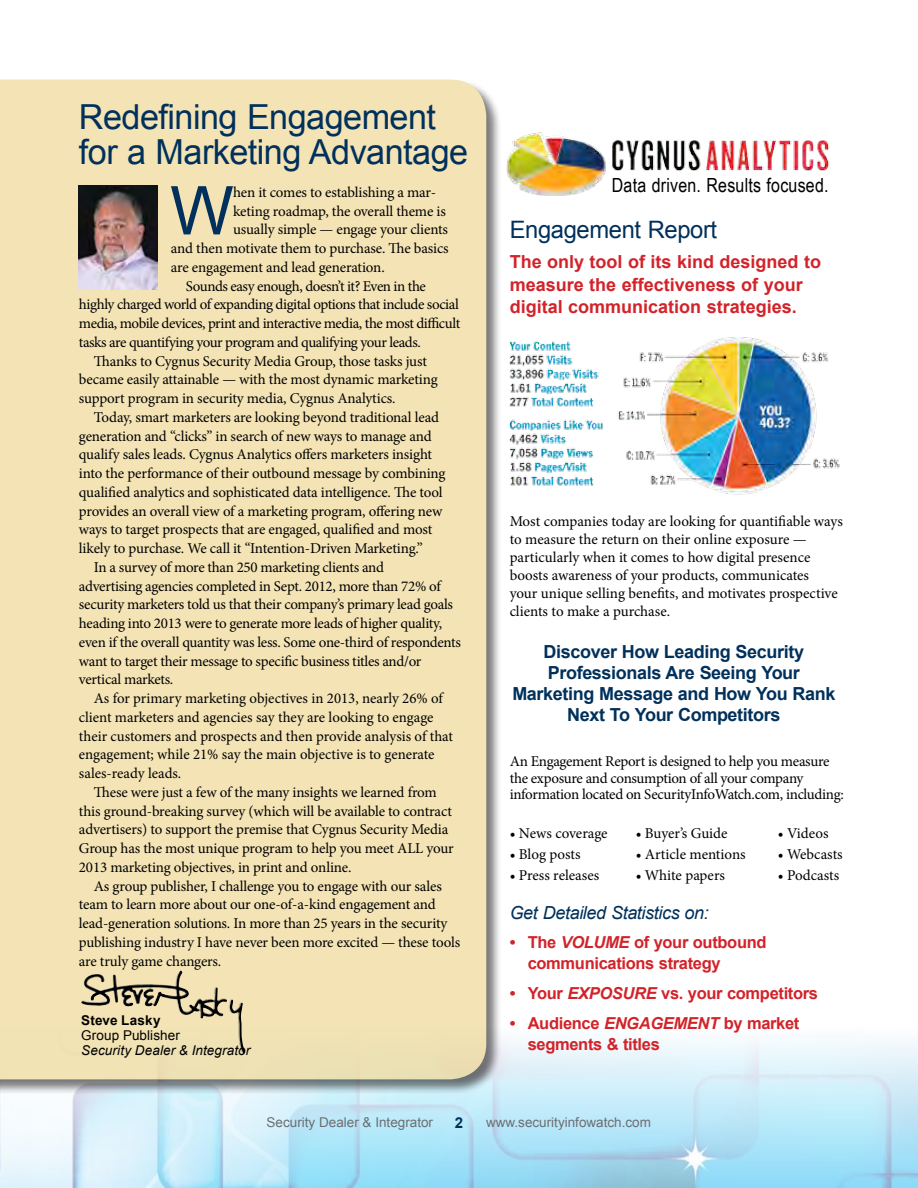
<style>
.page{position:relative;width:918px;height:1188px;background:#fff}
.page>*{position:absolute;margin:0;border:0;box-sizing:border-box;transform-origin:0 0}
.t1{font:67.35px "Arial";color:#00305b}
.t2{font:34.5px/34.5px "Arial";letter-spacing:-.015em;color:#00305b}
.t3{font:24px "Arial";letter-spacing:-.015em;color:#00305b}
.t4{font:19.5px "Arial Narrow";letter-spacing:.01em;color:#000}
.t5{font:700 18px/21px "Arial";letter-spacing:-.02em;color:#00305b;text-align:center}
.t6{font:700 18px/22.5px "Arial";color:#d2232a}
.t7{font:italic 18px "Arial";letter-spacing:-.02em;color:#00305b}
.t8{font:700 16.5px/21px "Arial";letter-spacing:-.02em;color:#d2232a}
.t9{font:15px/18px "Minion Pro";letter-spacing:-.015em;color:#000}
.t10{font:700 15px "Arial";color:#00305b}
.t11{font:13.5px "Arial";color:#6d6e71}
.t12{font:italic 13.5px "Arial";letter-spacing:.01em;color:#000}
.t13{font:13.5px "Arial";letter-spacing:.01em;color:#000}
.t14{font:700 13.5px "Arial";letter-spacing:.015em;color:#000}
.s1{font-style:italic}
</style>
<div class="page">
<img style="left:0;top:1041px;width:918px;height:147px">
<div style="left:0;top:79px;width:502px;height:1016px;background:#000;opacity:.75"></div>
<div style="left:0;top:80px;width:486px;height:999px;background:#f3e3b5"></div>
<img style="left:81px;top:971px;width:146px;height:48px">
<img style="left:79px;top:185px;width:78px;height:105px">
<img style="left:506px;top:132px;width:324px;height:64px">
<img style="left:498px;top:333px;width:342px;height:169px">
<div style="left:612px;top:171px;width:217px;height:21px;background:#fff"></div>
<h2 class="t2" style="left:79px;top:100px;width:391px">Redefining Engagement for a Marketing Advantage</h2>
<h1 class="t1" style="left:170px;top:167px;width:65px">W</h1>
<p class="t9" style="left:233px;top:183px;width:204px">hen it comes to establishing a mar-</p>
<p class="t9" style="left:233px;top:202px;width:214px">keting roadmap, the overall theme is</p>
<p class="t9" style="left:233px;top:221px;width:217px">usually simple — engage your clients</p>
<p class="t9" style="left:171px;top:239px;width:279px">and then motivate them to purchase. The basics</p>
<p class="t9" style="left:171px;top:258px;width:215px">are engagement and lead generation.</p>
<p class="t9" style="left:186px;top:277px;width:242px">Sounds easy enough, doesn’t it? Even in the</p>
<p class="t9" style="left:79px;top:296px;width:382px">highly charged world of expanding digital options that include social</p>
<p class="t9" style="left:79px;top:314px;width:383px">media, mobile devices, print and interactive media, the most difficult</p>
<p class="t9" style="left:79px;top:333px;width:343px">tasks are quantifying your program and qualifying your leads.</p>
<p class="t9" style="left:94px;top:352px;width:334px">Thanks to Cygnus Security Media Group, those tasks just</p>
<p class="t9" style="left:79px;top:371px;width:360px">became easily attainable — with the most dynamic marketing</p>
<p class="t9" style="left:79px;top:389px;width:318px">support program in security media, Cygnus Analytics.</p>
<p class="t9" style="left:94px;top:408px;width:347px">Today, smart marketers are looking beyond traditional lead</p>
<p class="t9" style="left:79px;top:427px;width:354px">generation and “clicks” in search of new ways to manage and</p>
<p class="t9" style="left:79px;top:446px;width:355px">qualify sales leads. Cygnus Analytics offers marketers insight</p>
<p class="t9" style="left:79px;top:464px;width:368px">into the performance of their outbound message by combining</p>
<p class="t9" style="left:79px;top:483px;width:365px">qualified analytics and sophisticated data intelligence. The tool</p>
<p class="t9" style="left:79px;top:502px;width:365px">provides an overall view of a marketing program, offering new</p>
<p class="t9" style="left:79px;top:521px;width:355px">ways to target prospects that are engaged, qualified and most</p>
<p class="t9" style="left:79px;top:539px;width:345px">likely to purchase. We call it “Intention-Driven Marketing.”</p>
<p class="t9" style="left:94px;top:558px;width:292px">In a survey of more than 250 marketing clients and</p>
<p class="t9" style="left:79px;top:577px;width:363px">advertising agencies completed in Sept. 2012, more than 72% of</p>
<p class="t9" style="left:79px;top:596px;width:376px">security marketers told us that their company’s primary lead goals</p>
<p class="t9" style="left:79px;top:614px;width:365px">heading into 2013 were to generate more leads of higher quality,</p>
<p class="t9" style="left:79px;top:633px;width:384px">even if the overall quantity was less. Some one-third of respondents</p>
<p class="t9" style="left:79px;top:652px;width:344px">want to target their message to specific business titles and/or</p>
<p class="t9" style="left:79px;top:671px;width:96px">vertical markets.</p>
<p class="t9" style="left:94px;top:689px;width:351px">As for primary marketing objectives in 2013, nearly 26% of</p>
<p class="t9" style="left:79px;top:708px;width:356px">client marketers and agencies say they are looking to engage</p>
<p class="t9" style="left:79px;top:727px;width:376px">their customers and prospects and then provide analysis of that</p>
<p class="t9" style="left:79px;top:746px;width:357px">engagement; while 21% say the main objective is to generate</p>
<p class="t9" style="left:79px;top:764px;width:104px">sales-ready leads.</p>
<p class="t9" style="left:94px;top:783px;width:345px">These were just a few of the many insights we learned from</p>
<p class="t9" style="left:79px;top:802px;width:374px">this ground-breaking survey (which will be available to contract</p>
<p class="t9" style="left:79px;top:821px;width:371px">advertisers) to support the premise that Cygnus Security Media</p>
<p class="t9" style="left:79px;top:839px;width:376px">Group has the most unique program to help you meet ALL your</p>
<p class="t9" style="left:79px;top:858px;width:274px">2013 marketing objectives, in print and online.</p>
<p class="t9" style="left:94px;top:877px;width:349px">As group publisher, I challenge you to engage with our sales</p>
<p class="t9" style="left:79px;top:896px;width:358px">team to learn more about our one-of-a-kind engagement and</p>
<p class="t9" style="left:79px;top:914px;width:370px">lead-generation solutions. In more than 25 years in the security</p>
<p class="t9" style="left:79px;top:933px;width:383px">publishing industry I have never been more excited — these tools</p>
<p class="t9" style="left:79px;top:952px;width:144px">are truly game changers.</p>
<p class="t14" style="left:81px;top:1012px;width:81px">Steve Lasky</p>
<p class="t13" style="left:81px;top:1027px;width:100px">Group Publisher</p>
<p class="t12" style="left:81px;top:1042px;width:171px">Security Dealer &amp; Integrator</p>
<h3 class="t4" style="left:612px;top:171px;width:218px">data driven. Results focused.</h3>
<h3 class="t3" style="left:510px;top:214px;width:209px">Engagement Report</h3>
<p class="t6" style="left:510px;top:251px;width:313px">The only tool of its kind designed to measure the effectiveness of your digital communication strategies.</p>
<p class="t9" style="left:510px;top:513px;width:335px">Most companies today are looking for quantifiable ways to measure the return on their online exposure — particularly when it comes to how digital presence boosts awareness of your products, communicates<br>your unique selling benefits, and motivates prospective clients to make a purchase.</p>
<p class="t5" style="left:512px;top:641px;width:325px">Discover How Leading Security<br>Professionals Are Seeing Your<br>Marketing Message and How You Rank<br>Next To Your Competitors</p>
<p class="t9" style="left:510px;top:753px;width:336px;line-height:16.5px">An Engagement Report is designed to help you measure the exposure and consumption of all your company information located on SecurityInfoWatch.com, including:</p>
<p class="t9" style="left:510px;top:825px;width:100px">• News coverage</p>
<p class="t9" style="left:510px;top:846px;width:73px">• Blog posts</p>
<p class="t9" style="left:510px;top:867px;width:91px">• Press releases</p>
<p class="t7" style="left:510px;top:901px;width:201px">Get Detailed Statistics on:</p>
<p class="t8" style="left:528px;top:932px;width:240px;text-indent:-18px">• The <span class="s1">VOLUME</span> of your outbound communications strategy</p>
<p class="t8" style="left:510px;top:983px;width:310px">• Your <span class="s1">EXPOSURE</span> vs. your competitors</p>
<p class="t8" style="left:528px;top:1013px;width:273px;text-indent:-18px">• Audience <span class="s1">ENGAGEMENT</span> by market segments &amp; titles</p>
<p class="t9" style="left:636px;top:824px;width:93px">• Buyer’s Guide</p>
<p class="t9" style="left:636px;top:845px;width:112px">• Article mentions</p>
<p class="t9" style="left:636px;top:866px;width:91px">• White papers</p>
<p class="t9" style="left:778px;top:824px;width:52px">• Videos</p>
<p class="t9" style="left:778px;top:845px;width:66px">• Webcasts</p>
<p class="t9" style="left:778px;top:866px;width:63px">• Podcasts</p>
<p class="t11" style="left:267px;top:1113px;width:168px">Security Dealer &amp; Integrator</p>
<p class="t10" style="left:455px;top:1112px;width:10px">2</p>
<p class="t11" style="left:486px;top:1113px;width:167px">www.securityinfowatch.com</p>
</div>
